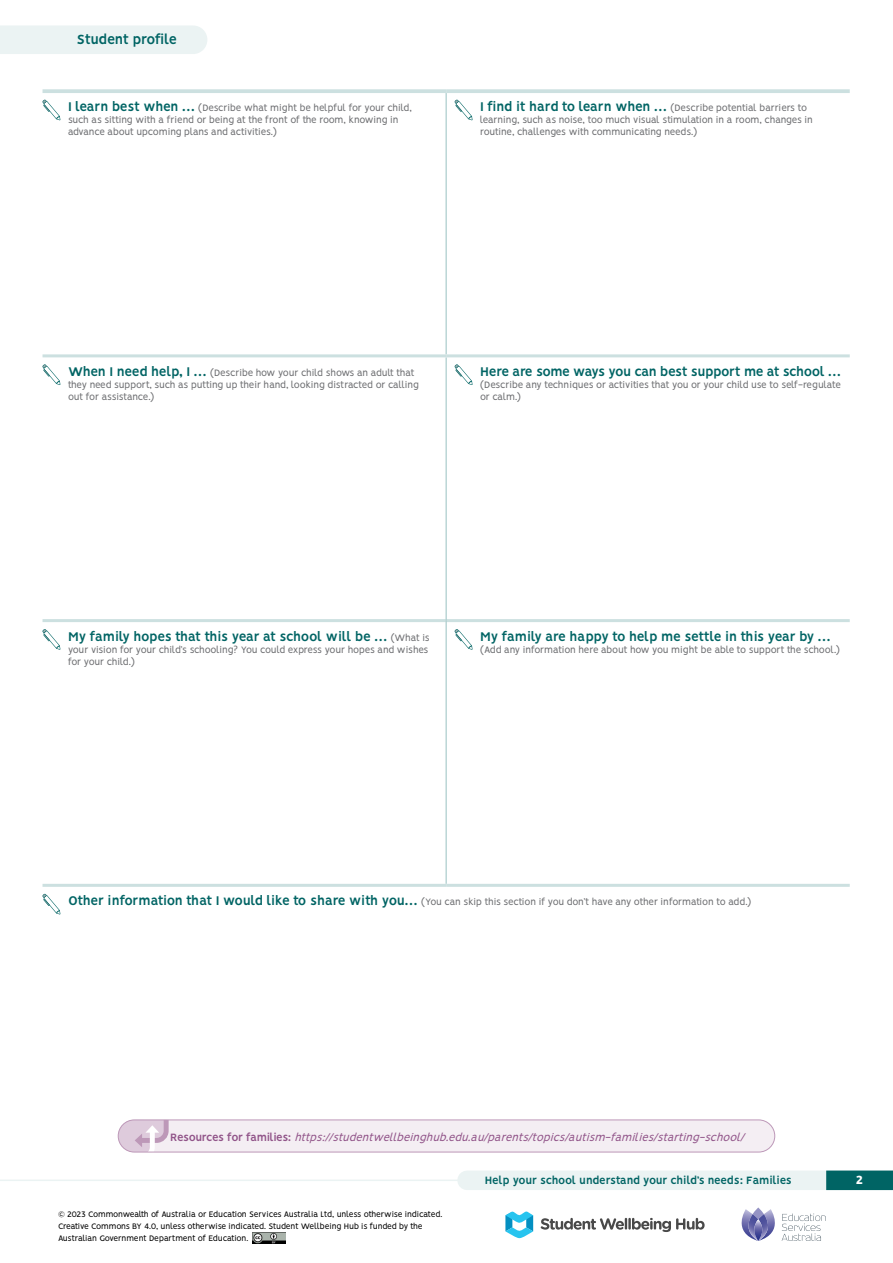
<style>
.page{position:relative;width:893px;height:1263px;background:#fff}
.page>*{position:absolute;margin:0;border:0;box-sizing:border-box;transform-origin:0 0}
.t1{font:700 15px "Vision";letter-spacing:-.025em;color:#006464}
.PROFILE__Bold_Small{font:700 14.25px "Vision";letter-spacing:-.03em;color:#006464}
.t2{font:800 13.5px "Vision";color:#fff}
.t3{font:italic 12px "Vision";color:#915489}
.t4{font:700 12px "Vision";letter-spacing:-.025em;color:#006464}
.PROFILE__Bold_Small-2{font:10.5px/12px "Vision";letter-spacing:-.03em;color:#6d6e71}
.t5{font:9px/12px "Vision";letter-spacing:-.03em;color:#000}
.s1{font-weight:700;font-size:14.25px;color:#006464}
.s2{font-weight:400;font-size:10.5px;color:#6d6e71}
.s3{font-weight:700;font-style:normal}
</style>
<div class="page">
<hr style="left:0;top:1179px;width:893px;height:2px;background:#ebf3f3">
<svg style="left:741px;top:1209px;width:85px;height:32px"></svg>
<svg style="left:505px;top:1211px;width:28px;height:27px"></svg>
<svg style="left:541px;top:1218px;width:164px;height:14px"></svg>
<div style="left:467px;top:1170px;width:426px;height:20px;background:#ebf3f3"></div>
<div style="left:826px;top:1170px;width:67px;height:20px;background:#006464"></div>
<div style="left:0;top:26px;width:207px;height:28px;background:#ebf3f3"></div>
<img style="left:253px;top:1232px;width:32px;height:12px">
<hr style="left:43px;top:619px;width:403px;height:3px;background:#cce0e0">
<hr style="left:446px;top:619px;width:404px;height:3px;background:#cce0e0">
<hr style="left:446px;top:93px;width:1px;height:261px;background:#99c1c1">
<hr style="left:446px;top:357px;width:1px;height:264px;background:#99c1c1">
<hr style="left:446px;top:621px;width:1px;height:263px;background:#99c1c1">
<hr style="left:43px;top:884px;width:403px;height:3px;background:#cce0e0">
<hr style="left:446px;top:884px;width:404px;height:3px;background:#cce0e0">
<svg style="left:43px;top:89px;width:403px;height:4px;background:#cfe2e2"></svg>
<svg style="left:446px;top:89px;width:404px;height:4px;background:#cfe2e2"></svg>
<hr style="left:43px;top:354px;width:403px;height:3px;background:#cce0e0">
<hr style="left:446px;top:354px;width:404px;height:3px;background:#cce0e0">
<svg style="left:42px;top:100px;width:18px;height:20px"></svg>
<svg style="left:455px;top:100px;width:17px;height:20px"></svg>
<svg style="left:42px;top:364px;width:18px;height:21px"></svg>
<svg style="left:455px;top:364px;width:17px;height:21px"></svg>
<svg style="left:42px;top:629px;width:18px;height:21px"></svg>
<svg style="left:455px;top:629px;width:17px;height:21px"></svg>
<svg style="left:42px;top:894px;width:18px;height:20px"></svg>
<div style="left:118px;top:1120px;width:657px;height:32px;background:#f4eef3;border-radius:16px"></div>
<svg style="left:118px;top:1121px;width:51px;height:31px"></svg>
<div style="left:118px;top:1119px;width:657px;height:33px;border:1px solid #bd98b8;border-radius:16px"></div>
<p class="t1" style="left:77px;top:31px;width:102px">Student profile</p>
<p class="PROFILE__Bold_Small-2" style="left:68px;top:103px;width:345px"><span class="s1">I learn best when …</span> (Describe what might be helpful for your child, such as sitting with a friend or being at the front of the room, knowing in advance about upcoming plans and activities.)</p>
<p class="PROFILE__Bold_Small-2" style="left:480px;top:103px;width:334px"><span class="s1">I find it hard to learn when …</span> (Describe potential barriers to learning, such as noise, too much visual stimulation in a room, changes in routine, challenges with communicating needs.)</p>
<p class="PROFILE__Bold_Small-2" style="left:68px;top:368px;width:352px"><span class="s1">When I need help, I …</span> (Describe how your child shows an adult that they need support, such as putting up their hand, looking distracted or calling out for assistance.)</p>
<p class="PROFILE__Bold_Small" style="left:480px;top:363px;width:362px">Here are some ways you can best support me at school …</p>
<p class="PROFILE__Bold_Small-2" style="left:480px;top:380px;width:362px">(Describe any techniques or activities that you or your child use to self-regulate or calm.)</p>
<p class="PROFILE__Bold_Small" style="left:68px;top:628px;width:363px">My family hopes that this year at school will be … <span class="s2">(What is</span></p>
<p class="PROFILE__Bold_Small-2" style="left:68px;top:644px;width:362px">your vision for your child’s schooling? You could express your hopes and wishes for your child.)</p>
<p class="PROFILE__Bold_Small" style="left:480px;top:628px;width:352px">My family are happy to help me settle in this year by …</p>
<p class="PROFILE__Bold_Small-2" style="left:480px;top:644px;width:361px">(Add any information here about how you might be able to support the school.)</p>
<p class="PROFILE__Bold_Small-2" style="left:68px;top:897px;width:685px"><span class="s1">Other information that I would like to share with you…</span> (You can skip this section if you don’t have any other information to add.)</p>
<p class="t3" style="left:170px;top:1130px;width:580px"><span class="s3">R e s o u r c e s f o r f a m i l i e s :</span> https://studentwellbeinghub.edu.au/parents/topics/autism-families/starting-school/</p>
<p class="t5" style="left:58px;top:1208px;width:386px">© 2023 Commonwealth of Australia or Education Services Australia Ltd, unless otherwise indicated.<br>Creative Commons BY 4.0, unless otherwise indicated. Student Wellbeing Hub is funded by the<br>Australian Government Department of Education.</p>
<p class="t4" style="left:485px;top:1173px;width:309px">Help your school understand your child’s needs: Families</p>
<p class="t2" style="left:856px;top:1172px;width:9px">2</p>
</div>
